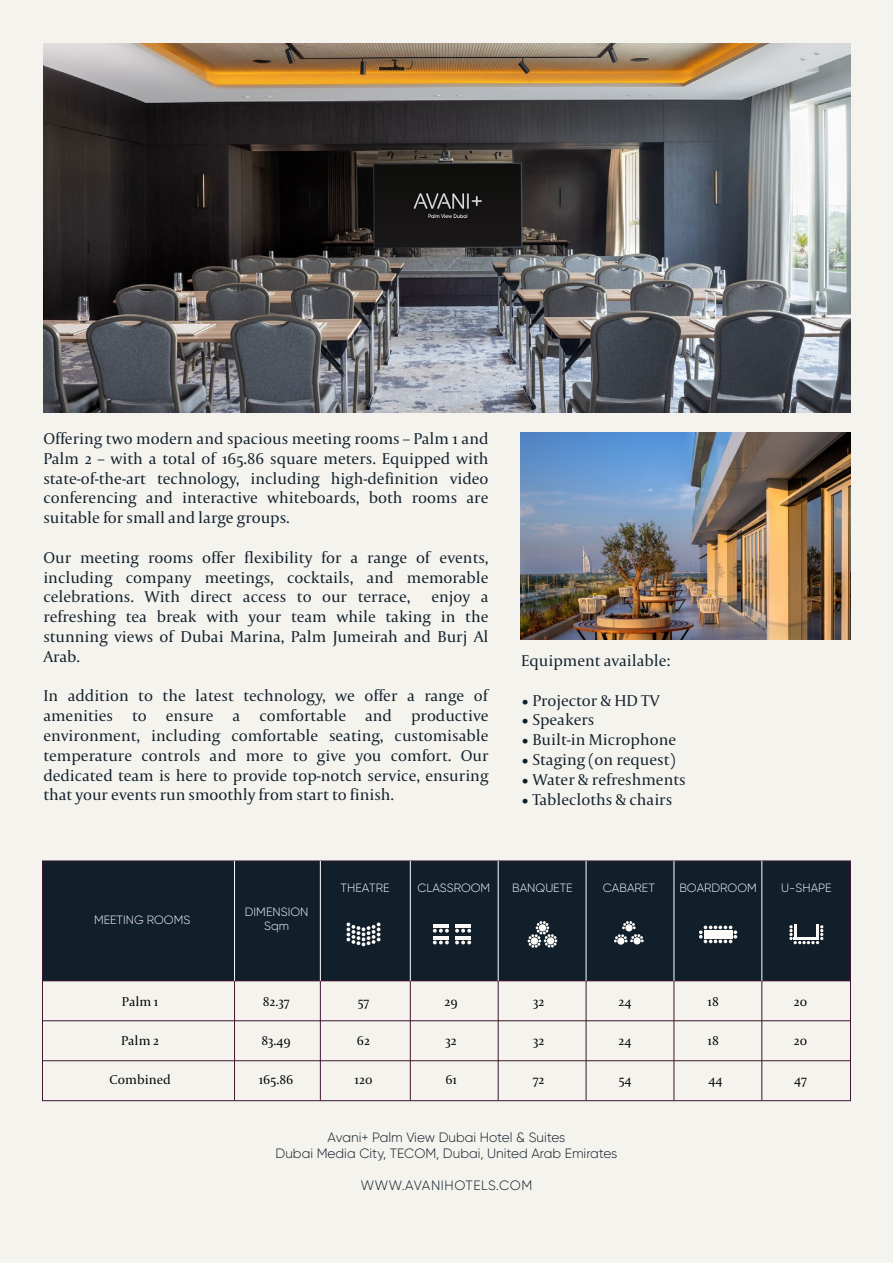
<style>
.page{position:relative;width:893px;height:1263px;background:#f4f3ed}
.page>*{position:absolute;margin:0;border:0;box-sizing:border-box;transform-origin:0 0}
.t1{font:16.5px/19.8px "Capitolium 2";color:#111f2b;text-align:justify}
.t2{font:300 13.5px/16.2px "Gilroy";color:#111f2b;text-align:center}
.t3{font:13.5px "Capitolium 2";color:#000}
.t4{font:300 13.5px "Gilroy";letter-spacing:.045em;color:#111f2b}
.t5{font:300 12px/14.4px "Gilroy";color:#f2f3f3;text-align:center}
</style>
<div class="page">
<img style="left:521px;top:432px;width:329px;height:207px">
<img style="left:43px;top:44px;width:807px;height:368px">
<div style="left:42px;top:861px;width:808px;height:120px;background:#111f2b"></div>
<div style="left:42px;top:861px;width:809px;height:240px;border:1px solid #401532"></div>
<hr style="left:42px;top:1060px;width:808px;height:1px;background:#401532">
<hr style="left:42px;top:1020px;width:808px;height:1px;background:#401532">
<hr style="left:42px;top:980px;width:808px;height:1px;background:#401532">
<hr style="left:674px;top:981px;width:1px;height:120px;background:#401532">
<hr style="left:762px;top:981px;width:1px;height:120px;background:#401532">
<hr style="left:674px;top:861px;width:1px;height:120px;background:#fff">
<hr style="left:586px;top:981px;width:1px;height:120px;background:#401532">
<hr style="left:586px;top:861px;width:1px;height:120px;background:#fff">
<hr style="left:498px;top:981px;width:1px;height:120px;background:#401532">
<hr style="left:498px;top:861px;width:1px;height:120px;background:#fff">
<hr style="left:410px;top:981px;width:1px;height:120px;background:#401532">
<hr style="left:410px;top:861px;width:1px;height:120px;background:#fff">
<hr style="left:320px;top:981px;width:1px;height:120px;background:#401532">
<hr style="left:320px;top:861px;width:1px;height:120px;background:#fff">
<hr style="left:234px;top:981px;width:1px;height:120px;background:#401532">
<hr style="left:234px;top:861px;width:1px;height:120px;background:#fff">
<hr style="left:762px;top:861px;width:1px;height:120px;background:#fff">
<svg style="left:699px;top:925px;width:38px;height:18px"></svg>
<div style="left:704px;top:930px;width:28px;height:8px;background:#fcfaf7"></div>
<svg style="left:346px;top:922px;width:34px;height:24px"></svg>
<svg style="left:433px;top:940px;width:16px;height:4px"></svg>
<hr style="left:433px;top:936px;width:16px;height:4px;background:#fcfaf7">
<svg style="left:455px;top:940px;width:16px;height:4px"></svg>
<hr style="left:455px;top:936px;width:16px;height:4px;background:#fcfaf7">
<svg style="left:433px;top:929px;width:16px;height:4px"></svg>
<hr style="left:433px;top:924px;width:16px;height:4px;background:#fcfaf7">
<svg style="left:455px;top:929px;width:16px;height:4px"></svg>
<hr style="left:455px;top:924px;width:16px;height:4px;background:#fcfaf7">
<svg style="left:789px;top:925px;width:34px;height:19px"></svg>
<hr style="left:794px;top:924px;width:3px;height:14px;background:#fcfaf7">
<hr style="left:816px;top:924px;width:3px;height:14px;background:#fcfaf7">
<hr style="left:794px;top:937px;width:25px;height:3px;background:#fcfaf7">
<svg style="left:528px;top:921px;width:29px;height:27px"></svg>
<div style="left:633px;top:937px;width:8px;height:7px;background:#fcfaf7;border-radius:50%"></div>
<div style="left:617px;top:937px;width:7px;height:8px;background:#fcfaf7;border-radius:50%"></div>
<svg style="left:614px;top:921px;width:30px;height:21px"></svg>
<p class="t1" style="left:43px;top:428px;width:447px">Offering two modern and spacious meeting rooms – Palm 1 and Palm 2 – with a total of 165.86 square meters. Equipped with state-of-the-art technology, including high-definition video conferencing and interactive whiteboards, both rooms are suitable for small and large groups.</p>
<p class="t1" style="left:43px;top:547px;width:447px">Our meeting rooms offer flexibility for a range of events, including company meetings, cocktails, and memorable celebrations. With direct access to our terrace,</p>
<p class="t1" style="left:43px;top:587px;width:447px;text-indent:388px">enjoy a refreshing tea break with your team while taking in the stunning views of Dubai Marina, Palm Jumeirah and Burj Al Arab.</p>
<p class="t1" style="left:43px;top:686px;width:447px">In addition to the latest technology, we offer a range of amenities to ensure a comfortable and productive environment, including comfortable seating, customisable temperature controls and more to give you comfort. Our dedicated team is here to provide top-notch service, ensuring that your events run smoothly from start to finish.</p>
<p class="t1" style="left:521px;top:650px;width:151px">Equipment available:</p>
<p class="t1" style="left:521px;top:690px;width:140px">• Projector &amp; HD TV</p>
<p class="t1" style="left:521px;top:710px;width:75px">• Speakers</p>
<p class="t1" style="left:521px;top:729px;width:157px">• Built-in Microphone</p>
<p class="t1" style="left:521px;top:749px;width:156px">• Staging (on request)</p>
<p class="t1" style="left:521px;top:769px;width:166px">• Water &amp; refreshments</p>
<p class="t1" style="left:521px;top:789px;width:153px">• Tablecloths &amp; chairs</p>
<p class="t5" style="left:94px;top:912px;width:98px">MEETING ROOMS</p>
<p class="t3" style="left:122px;top:992px;width:38px">Palm 1</p>
<p class="t3" style="left:121px;top:1031px;width:39px">Palm 2</p>
<p class="t3" style="left:110px;top:1071px;width:63px">Combined</p>
<p class="t5" style="left:245px;top:904px;width:65px">DIMENSION<br>Sqm</p>
<p class="t3" style="left:263px;top:992px;width:28px">82.37</p>
<p class="t3" style="left:261px;top:1031px;width:31px">83.49</p>
<p class="t3" style="left:259px;top:1071px;width:36px">165.86</p>
<p class="t5" style="left:341px;top:881px;width:50px">THEATRE</p>
<p class="t5" style="left:418px;top:881px;width:74px">CLASSROOM</p>
<p class="t5" style="left:512px;top:881px;width:62px">BANQUETE</p>
<p class="t5" style="left:679px;top:881px;width:79px">BOARDROOM</p>
<p class="t5" style="left:781px;top:881px;width:52px">U-SHAPE</p>
<p class="t5" style="left:603px;top:881px;width:53px">CABARET</p>
<p class="t3" style="left:358px;top:992px;width:13px">57</p>
<p class="t3" style="left:357px;top:1031px;width:15px">62</p>
<p class="t3" style="left:354px;top:1071px;width:19px">120</p>
<p class="t3" style="left:445px;top:992px;width:15px">29</p>
<p class="t3" style="left:446px;top:1031px;width:13px">32</p>
<p class="t3" style="left:445px;top:1071px;width:13px">61</p>
<p class="t3" style="left:708px;top:992px;width:13px">18</p>
<p class="t3" style="left:708px;top:1031px;width:13px">18</p>
<p class="t3" style="left:619px;top:992px;width:14px">24</p>
<p class="t3" style="left:619px;top:1031px;width:14px">24</p>
<p class="t3" style="left:619px;top:1071px;width:14px">54</p>
<p class="t3" style="left:533px;top:992px;width:13px">32</p>
<p class="t3" style="left:533px;top:1031px;width:13px">32</p>
<p class="t3" style="left:533px;top:1071px;width:13px">72</p>
<p class="t3" style="left:708px;top:1071px;width:15px">44</p>
<p class="t3" style="left:794px;top:992px;width:15px">20</p>
<p class="t3" style="left:794px;top:1031px;width:15px">20</p>
<p class="t3" style="left:794px;top:1071px;width:14px">47</p>
<p class="t2" style="left:275px;top:1129px;width:343px">Avani+ Palm View Dubai Hotel &amp; Suites<br>Dubai Media City, TECOM, Dubai, United Arab Emirates</p>
<p class="t4" style="left:361px;top:1177px;width:173px">WWW.AVANIHOTELS.COM</p>
</div>
